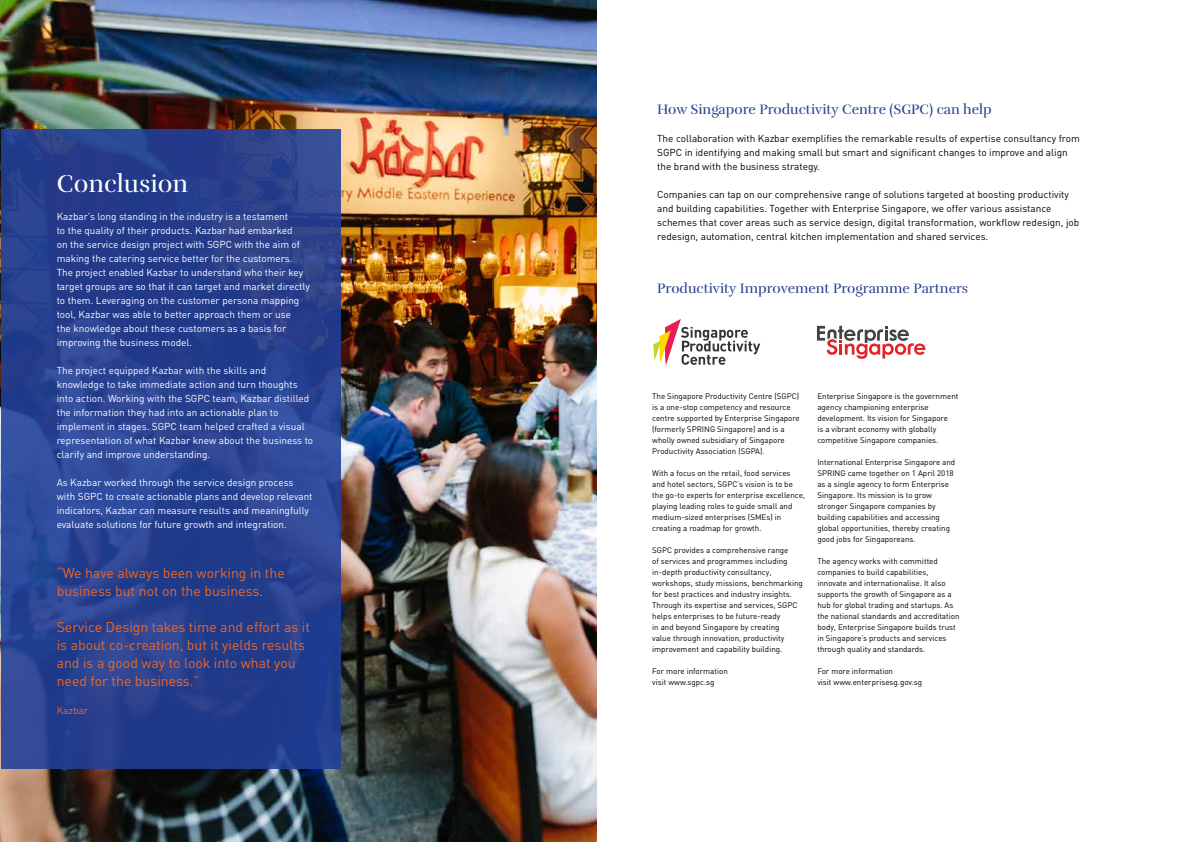
<style>
.page{position:relative;width:1191px;height:842px;background:#fff}
.page>*{position:absolute;margin:0;border:0;box-sizing:border-box;transform-origin:0 0}
.t1{font:25px "Rufina Stencil Regular";color:#fff}
.t2{font:14px/18px "DIN";color:#f26722}
.t3{font:14px "Rufina Stencil Regular";color:#25408f}
.t4{font:10px/14px "DIN";color:#fff}
.t5{font:10px/14px "DIN";color:#000}
.t6{font:10px "DIN";color:#f26722}
.t7{font:8px/11px "DIN";color:#000}
</style>
<div class="page">
<img style="left:1px;top:1px;width:595px;height:841px">
<svg style="left:653px;top:319px;width:107px;height:46px"></svg>
<svg style="left:817px;top:326px;width:108px;height:33px"></svg>
<svg style="left:1px;top:129px;width:339px;height:640px;fill:#273f8c"></svg>
<h1 class="t1" style="left:57px;top:169px;width:133px">Conclusion</h1>
<p class="t4" style="left:57px;top:209px;width:255px">Kazbar’s long standing in the industry is a testament<br>to the quality of their products. Kazbar had embarked<br>on the service design project with SGPC with the aim of making the catering service better for the customers.<br>The project enabled Kazbar to understand who their key target groups are so that it can target and market directly to them. Leveraging on the customer persona mapping tool, Kazbar was able to better approach them or use<br>the knowledge about these customers as a basis for improving the business model.</p>
<p class="t4" style="left:57px;top:363px;width:258px">The project equipped Kazbar with the skills and knowledge to take immediate action and turn thoughts into action. Working with the SGPC team, Kazbar distilled the information they had into an actionable plan to implement in stages. SGPC team helped crafted a visual representation of what Kazbar knew about the business to clarify and improve understanding.</p>
<p class="t4" style="left:57px;top:475px;width:257px">As Kazbar worked through the service design process with SGPC to create actionable plans and develop relevant indicators, Kazbar can measure results and meaningfully evaluate solutions for future growth and integration.</p>
<h2 class="t2" style="left:57px;top:564px;width:230px">“We have always been working in the business but not on the business.</h2>
<h2 class="t2" style="left:57px;top:618px;width:255px">Service Design takes time and effort as it is about co-creation, but it yields results and is a good way to look into what you need for the business.”</h2>
<p class="t6" style="left:57px;top:704px;width:33px">Kazbar</p>
<h2 class="t3" style="left:657px;top:101px;width:336px">How Singapore Productivity Centre (SGPC) can help</h2>
<p class="t5" style="left:657px;top:131px;width:424px">The collaboration with Kazbar exemplifies the remarkable results of expertise consultancy from<br>SGPC in identifying and making small but smart and significant changes to improve and align the brand with the business strategy.</p>
<p class="t5" style="left:657px;top:187px;width:424px">Companies can tap on our comprehensive range of solutions targeted at boosting productivity and building capabilities. Together with Enterprise Singapore, we offer various assistance schemes that cover areas such as service design, digital transformation, workflow redesign, job redesign, automation, central kitchen implementation and shared services.</p>
<h2 class="t3" style="left:657px;top:280px;width:313px">Productivity Improvement Programme Partners</h2>
<p class="t7" style="left:652px;top:390px;width:149px">The Singapore Productivity Centre (SGPC) is a one-stop competency and resource centre supported by Enterprise Singapore (formerly SPRING Singapore) and is a wholly owned subsidiary of Singapore Productivity Association (SGPA).</p>
<p class="t7" style="left:652px;top:467px;width:154px">With a focus on the retail, food services and hotel sectors, SGPC’s vision is to be the go-to experts for enterprise excellence, playing leading roles to guide small and medium-sized enterprises (SMEs) in creating a roadmap for growth.</p>
<p class="t7" style="left:652px;top:544px;width:152px">SGPC provides a comprehensive range<br>of services and programmes including in-depth productivity consultancy, workshops, study missions, benchmarking for best practices and industry insights.<br>Through its expertise and services, SGPC helps enterprises to be future-ready<br>in and beyond Singapore by creating<br>value through innovation, productivity improvement and capability building.</p>
<p class="t7" style="left:652px;top:665px;width:77px">For more information visit www.sgpc.sg</p>
<p class="t7" style="left:817px;top:390px;width:143px">Enterprise Singapore is the government agency championing enterprise development. Its vision for Singapore<br>is a vibrant economy with globally competitive Singapore companies.</p>
<p class="t7" style="left:817px;top:456px;width:139px">International Enterprise Singapore and SPRING came together on 1 April 2018 as a single agency to form Enterprise Singapore. Its mission is to grow stronger Singapore companies by building capabilities and accessing global opportunities, thereby creating good jobs for Singaporeans.</p>
<p class="t7" style="left:817px;top:555px;width:144px">The agency works with committed companies to build capabilities, innovate and internationalise. It also supports the growth of Singapore as a hub for global trading and startups. As the national standards and accreditation body, Enterprise Singapore builds trust in Singapore’s products and services through quality and standards.</p>
<p class="t7" style="left:817px;top:665px;width:106px">For more information<br>visit www.enterprisesg.gov.sg</p>
</div>
